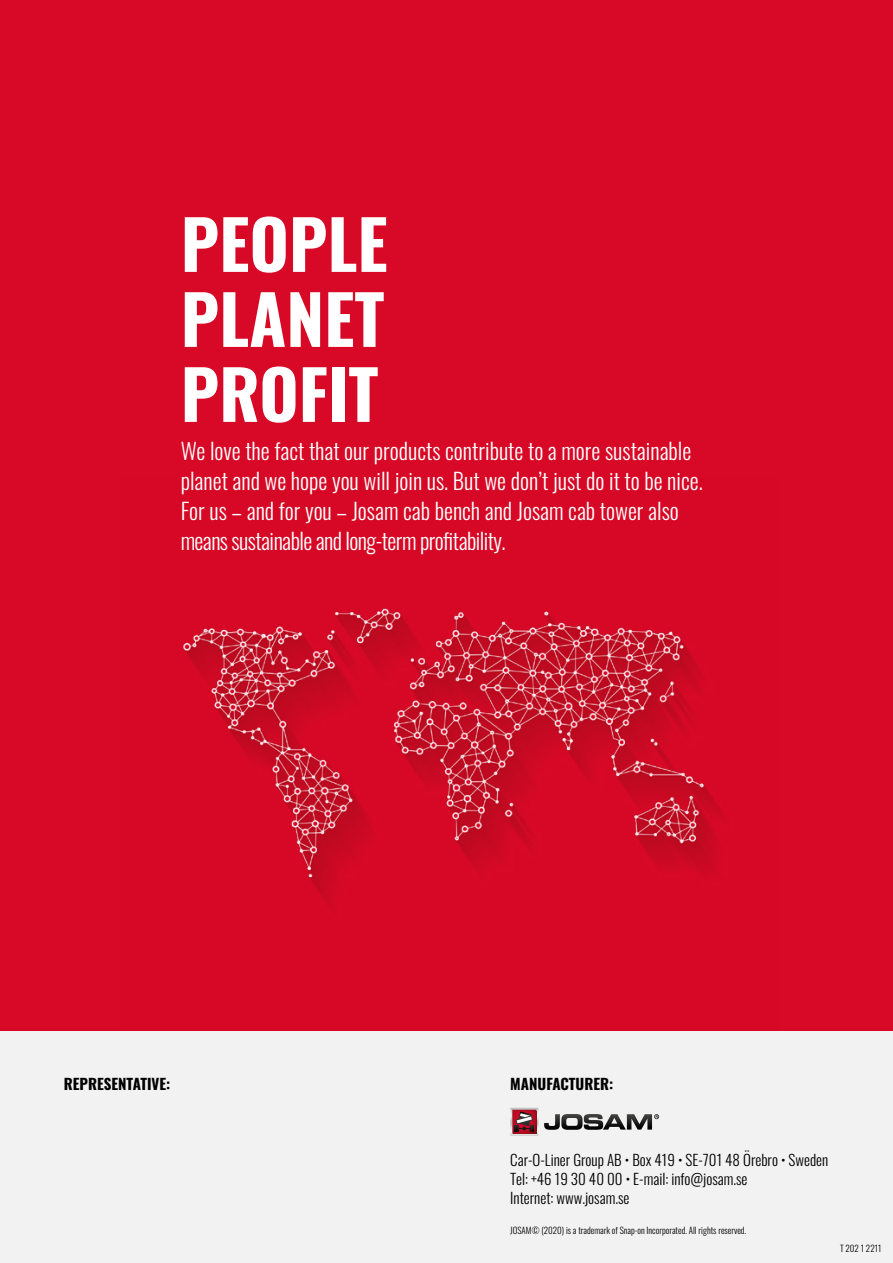
<style>
.page{position:relative;width:893px;height:1263px;background:#fff}
.page>*{position:absolute;margin:0;border:0;box-sizing:border-box;transform-origin:0 0}
.Huvudrubrik_neg{font:700 67.5px "Oswald";color:#fff}
.Ingress{font:300 22.5px/30px "Oswald";color:#fff}
.Brödtext_2{font:300 15px/18.8px "Oswald";color:#000}
.Mellanrubrik{font:700 15px "Oswald";color:#000}
.Trademark{font:300 9px "Oswald";color:#000}
.Brödtext_2-2{font:300 9px "Oswald";color:#000}
</style>
<div class="page">
<div style="left:0;top:0;width:893px;height:1031px;background:#d70926"></div>
<img style="left:183px;top:608px;width:538px;height:299px">
<div style="left:0;top:1031px;width:893px;height:232px;background:#f2f2f2"></div>
<svg style="left:544px;top:1114px;width:115px;height:16px"></svg>
<svg style="left:510px;top:1108px;width:28px;height:28px"></svg>
<p class="Huvudrubrik_neg" style="left:181px;top:209px;width:208px">PEOPLE</p>
<p class="Huvudrubrik_neg" style="left:181px;top:284px;width:205px">PLANET</p>
<p class="Huvudrubrik_neg" style="left:181px;top:359px;width:199px">PROFIT</p>
<p class="Ingress" style="left:181px;top:434px;width:524px">We love the fact that our products contribute to a more sustainable planet and we hope you will join us. But we don’t just do it to be nice.<br>For us – and for you – Josam cab bench and Josam cab tower also means sustainable and long-term profitability.</p>
<p class="Mellanrubrik" style="left:64px;top:1075px;width:108px">REPRESENTATIVE:</p>
<p class="Mellanrubrik" style="left:510px;top:1075px;width:105px">MANUFACTURER:</p>
<p class="Brödtext_2" style="left:510px;top:1149px;width:320px">Car-O-Liner Group AB • Box 419 • SE-701 48 Örebro • Sweden</p>
<p class="Brödtext_2" style="left:510px;top:1168px;width:239px">Tel: +46 19 30 40 00 • E-mail: info@josam.se<br>Internet: www.josam.se</p>
<p class="Trademark" style="left:510px;top:1223px;width:237px">JOSAM© (2020) is a trademark of Snap-on Incorporated. All rights reserved.</p>
<p class="Brödtext_2-2" style="left:840px;top:1241px;width:43px">T 202 1 2211</p>
</div>
